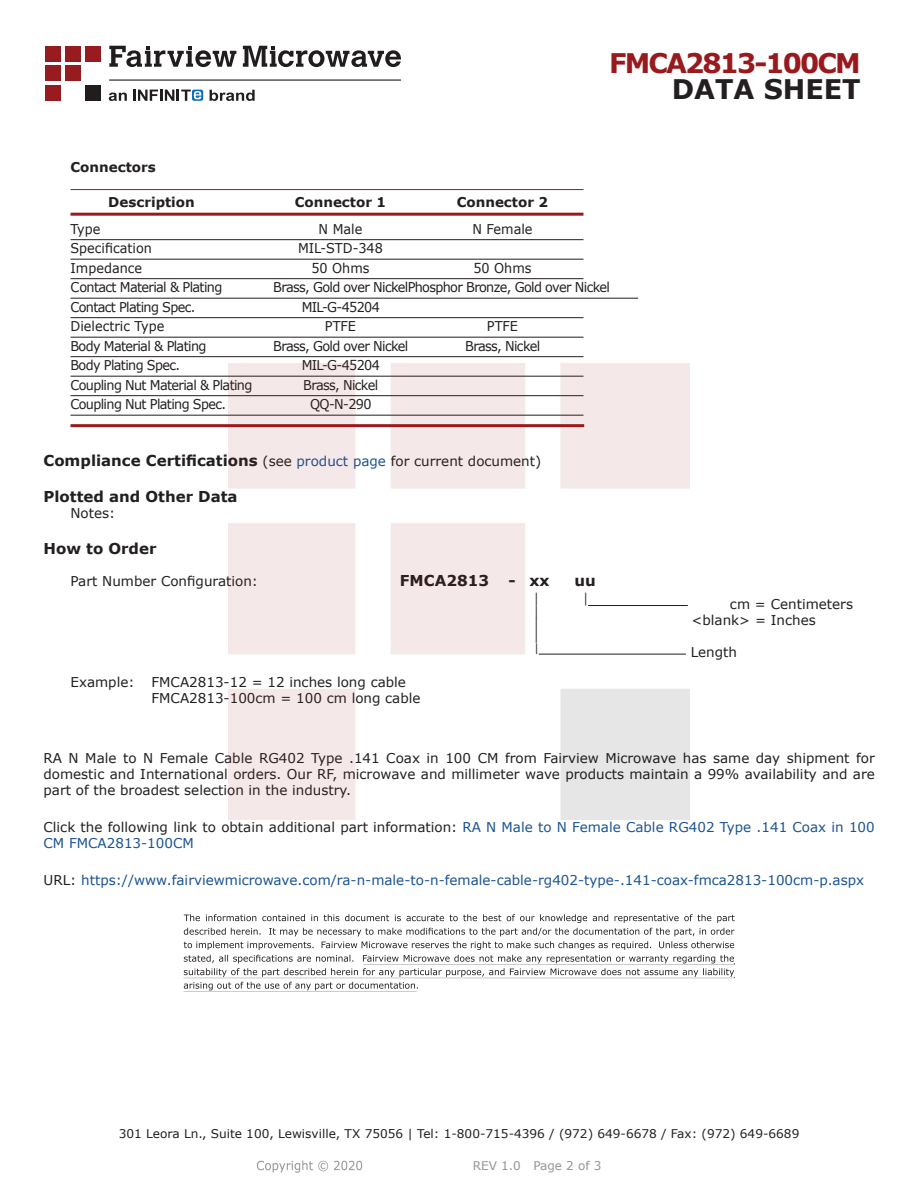
<style>
.page{position:relative;width:918px;height:1188px;background:#fff}
.page>*{position:absolute;margin:0;border:0;box-sizing:border-box;transform-origin:0 0}
.FM{font:700 27px "Verdana";letter-spacing:-.07em;color:#981a1e}
.t1{font:700 27px "Verdana";color:#231f20}
.Specs_Para{font:25.8px "Verdana";color:#231f20;scale:.39 1}
.Head1_for_Compliance{font:700 15px "Verdana";color:#231f20}
.Specs_Para-2{font:700 15px "Verdana";color:#231f20}
.Table_Body_Connector{font:13.5px "Verdana";letter-spacing:-.05em;color:#231f20;scale:.95 1}
.Web_Description_Para{font:13.5px/16.2px "Verdana";color:#231f20;text-align:justify}
.Specs_Para-3{font:13.5px "Verdana";color:#231f20}
.Web_Description_Para-2{font:13.5px/16.2px "Verdana";color:#1a5392}
.URL_para{font:13.5px "Verdana";color:#1a5392}
.Table_Body_Connector-2{font:13.5px "Verdana";color:#231f20;scale:.95 1}
.Table_Header_Connect{font:700 13.5px "Verdana";color:#231f20}
.Head2{font:700 13.5px "Verdana";color:#231f20}
.Specs_Para-4{font:13.5px "Verdana";color:#231f20;scale:.75 1}
.t2{font:12px "Verdana";color:#231f20}
.REV_Info{font:12px "Verdana";color:#939598}
.Specs_Para-5{font:11.25px "Verdana";color:#231f20;scale:.86 1}
.s1{font-weight:400;font-size:13.5px}
.s2{font-weight:400;font-size:13.5px;color:#1a5392}
.s3{color:#231f20}
</style>
<div class="page">
<hr style="left:70px;top:189px;width:514px;height:1px;background:#981a1e">
<hr style="left:70px;top:213px;width:514px;height:3px;background:#981a1e">
<hr style="left:70px;top:239px;width:514px;height:1px;background:#231f20">
<hr style="left:70px;top:259px;width:514px;height:1px;background:#231f20">
<hr style="left:70px;top:278px;width:514px;height:1px;background:#231f20">
<hr style="left:70px;top:298px;width:568px;height:1px;background:#231f20">
<hr style="left:70px;top:317px;width:514px;height:1px;background:#231f20">
<hr style="left:70px;top:337px;width:514px;height:1px;background:#231f20">
<hr style="left:70px;top:356px;width:514px;height:1px;background:#231f20">
<hr style="left:70px;top:376px;width:514px;height:1px;background:#231f20">
<hr style="left:70px;top:395px;width:514px;height:1px;background:#231f20">
<hr style="left:70px;top:415px;width:514px;height:1px;background:#231f20">
<hr style="left:70px;top:424px;width:514px;height:3px;background:#981a1e">
<svg style="left:184px;top:914px;width:551px;height:76px"></svg>
<hr style="left:363px;top:964px;width:372px;height:1px;background:#231f20">
<hr style="left:183px;top:978px;width:551px;height:1px;background:#231f20">
<hr style="left:184px;top:991px;width:233px;height:1px;background:#231f20">
<img style="left:257px;top:1160px;width:106px;height:13px">
<img style="left:228px;top:364px;width:462px;height:456px">
<div style="left:45px;top:46px;width:16px;height:15px;background:#971b1f"></div>
<div style="left:65px;top:66px;width:16px;height:15px;background:#971b1f"></div>
<div style="left:85px;top:85px;width:16px;height:16px;background:#211d1e"></div>
<div style="left:45px;top:85px;width:16px;height:16px;background:#971b1f"></div>
<div style="left:85px;top:46px;width:16px;height:15px;background:#971b1f"></div>
<div style="left:45px;top:66px;width:16px;height:15px;background:#971b1f"></div>
<div style="left:65px;top:46px;width:16px;height:15px;background:#971b1f"></div>
<svg style="left:109px;top:46px;width:292px;height:21px"></svg>
<svg style="left:192px;top:90px;width:11px;height:11px"></svg>
<svg style="left:133px;top:90px;width:68px;height:11px"></svg>
<svg style="left:210px;top:90px;width:45px;height:11px"></svg>
<svg style="left:109px;top:93px;width:18px;height:8px"></svg>
<hr style="left:109px;top:80px;width:292px;height:1px;background:#211d1e">
<p class="FM" style="left:609px;top:44px;width:253px">FMCA2813-100CM</p>
<p class="t1" style="left:672px;top:70px;width:191px">DATA SHEET</p>
<p class="Head2" style="left:70px;top:158px;width:87px">Connectors</p>
<p class="Table_Header_Connect" style="left:108px;top:192px;width:88px">Description</p>
<p class="Table_Header_Connect" style="left:295px;top:192px;width:93px">Connector 1</p>
<p class="Table_Header_Connect" style="left:457px;top:192px;width:93px">Connector 2</p>
<p class="Table_Body_Connector" style="left:70px;top:219px;width:33px">Type</p>
<p class="Table_Body_Connector" style="left:319px;top:219px;width:48px">N Male</p>
<p class="Table_Body_Connector" style="left:472px;top:219px;width:65px">N Female</p>
<p class="Table_Body_Connector-2" style="left:70px;top:239px;width:87px">Specification</p>
<p class="Table_Body_Connector-2" style="left:298px;top:239px;width:91px">MIL-STD-348</p>
<p class="Table_Body_Connector-2" style="left:70px;top:258px;width:77px">Impedance</p>
<p class="Table_Body_Connector" style="left:311px;top:258px;width:63px">50 Ohms</p>
<p class="Table_Body_Connector" style="left:473px;top:258px;width:63px">50 Ohms</p>
<p class="Table_Body_Connector" style="left:70px;top:278px;width:161px">Contact Material &amp; Plating</p>
<p class="Table_Body_Connector" style="left:273px;top:278px;width:356px">Brass, Gold over NickelPhosphor Bronze, Gold over Nickel</p>
<p class="Table_Body_Connector" style="left:70px;top:297px;width:133px">Contact Plating Spec.</p>
<p class="Table_Body_Connector" style="left:302px;top:297px;width:84px">MIL-G-45204</p>
<p class="Table_Body_Connector-2" style="left:70px;top:317px;width:100px">Dielectric Type</p>
<p class="Table_Body_Connector" style="left:325px;top:317px;width:34px">PTFE</p>
<p class="Table_Body_Connector" style="left:487px;top:317px;width:34px">PTFE</p>
<p class="Table_Body_Connector" style="left:70px;top:336px;width:145px">Body Material &amp; Plating</p>
<p class="Table_Body_Connector" style="left:273px;top:336px;width:144px">Brass, Gold over Nickel</p>
<p class="Table_Body_Connector" style="left:465px;top:336px;width:80px">Brass, Nickel</p>
<p class="Table_Body_Connector" style="left:70px;top:356px;width:117px">Body Plating Spec.</p>
<p class="Table_Body_Connector" style="left:302px;top:356px;width:84px">MIL-G-45204</p>
<p class="Table_Body_Connector" style="left:70px;top:375px;width:193px">Coupling Nut Material &amp; Plating</p>
<p class="Table_Body_Connector" style="left:303px;top:375px;width:80px">Brass, Nickel</p>
<p class="Table_Body_Connector" style="left:70px;top:395px;width:165px">Coupling Nut Plating Spec.</p>
<p class="Table_Body_Connector" style="left:310px;top:395px;width:66px">QQ-N-290</p>
<p class="Head1_for_Compliance" style="left:44px;top:450px;width:499px">Compliance Certifications <span class="s1">(see</span> <span class="s2">product page</span> <span class="s1">for current document)</span></p>
<p class="Head1_for_Compliance" style="left:44px;top:486px;width:196px">Plotted and Other Data</p>
<p class="Specs_Para-3" style="left:70px;top:504px;width:46px">Notes:</p>
<p class="Head1_for_Compliance" style="left:44px;top:538px;width:115px">How to Order</p>
<p class="Specs_Para-3" style="left:70px;top:572px;width:189px">Part Number Configuration:</p>
<p class="Specs_Para-2" style="left:400px;top:570px;width:91px">FMCA2813</p>
<p class="Specs_Para-2" style="left:509px;top:570px;width:43px">- xx</p>
<p class="Specs_Para-2" style="left:575px;top:570px;width:23px">uu</p>
<p class="Specs_Para-4" style="left:534px;top:589px;width:8px">|</p>
<p class="Specs_Para-4" style="left:584px;top:589px;width:8px">|</p>
<p class="Specs_Para-3" style="left:730px;top:595px;width:125px">cm = Centimeters</p>
<p class="Specs_Para-4" style="left:534px;top:602px;width:8px">|</p>
<p class="Specs_Para-3" style="left:692px;top:611px;width:126px">&lt;blank&gt; = Inches</p>
<p class="Specs_Para" style="left:534px;top:611px;width:13px">|</p>
<p class="Specs_Para-5" style="left:534px;top:640px;width:7px">|</p>
<p class="Specs_Para-3" style="left:691px;top:643px;width:48px">Length</p>
<p class="Specs_Para-3" style="left:70px;top:673px;width:66px">Example:</p>
<p class="Specs_Para-3" style="left:152px;top:673px;width:256px">FMCA2813-12 = 12 inches long cable</p>
<p class="Specs_Para-3" style="left:152px;top:689px;width:271px">FMCA2813-100cm = 100 cm long cable</p>
<p class="Web_Description_Para" style="left:44px;top:750px;width:833px">RA N Male to N Female Cable RG402 Type .141 Coax in 100 CM from Fairview Microwave has same day shipment for domestic and International orders. Our RF, microwave and millimeter wave products maintain a 99% availability and are part of the broadest selection in the industry.</p>
<p class="Web_Description_Para-2" style="left:44px;top:819px;width:833px"><span class="s3">Click the following link to obtain additional part information:</span> RA N Male to N Female Cable RG402 Type .141 Coax in 100<br>CM FMCA2813-100CM</p>
<p class="URL_para" style="left:44px;top:870px;width:822px"><span class="s3">URL:</span> https://www.fairviewmicrowave.com/ra-n-male-to-n-female-cable-rg402-type-.141-coax-fmca2813-100cm-p.aspx</p>
<p class="t2" style="left:119px;top:1125px;width:682px">301 Leora Ln., Suite 100, Lewisville, TX 75056 | Tel: 1-800-715-4396 / (972) 649-6678 / Fax: (972) 649-6689</p>
<p class="REV_Info" style="left:473px;top:1157px;width:130px">REV 1.0 Page 2 of 3</p>
</div>
